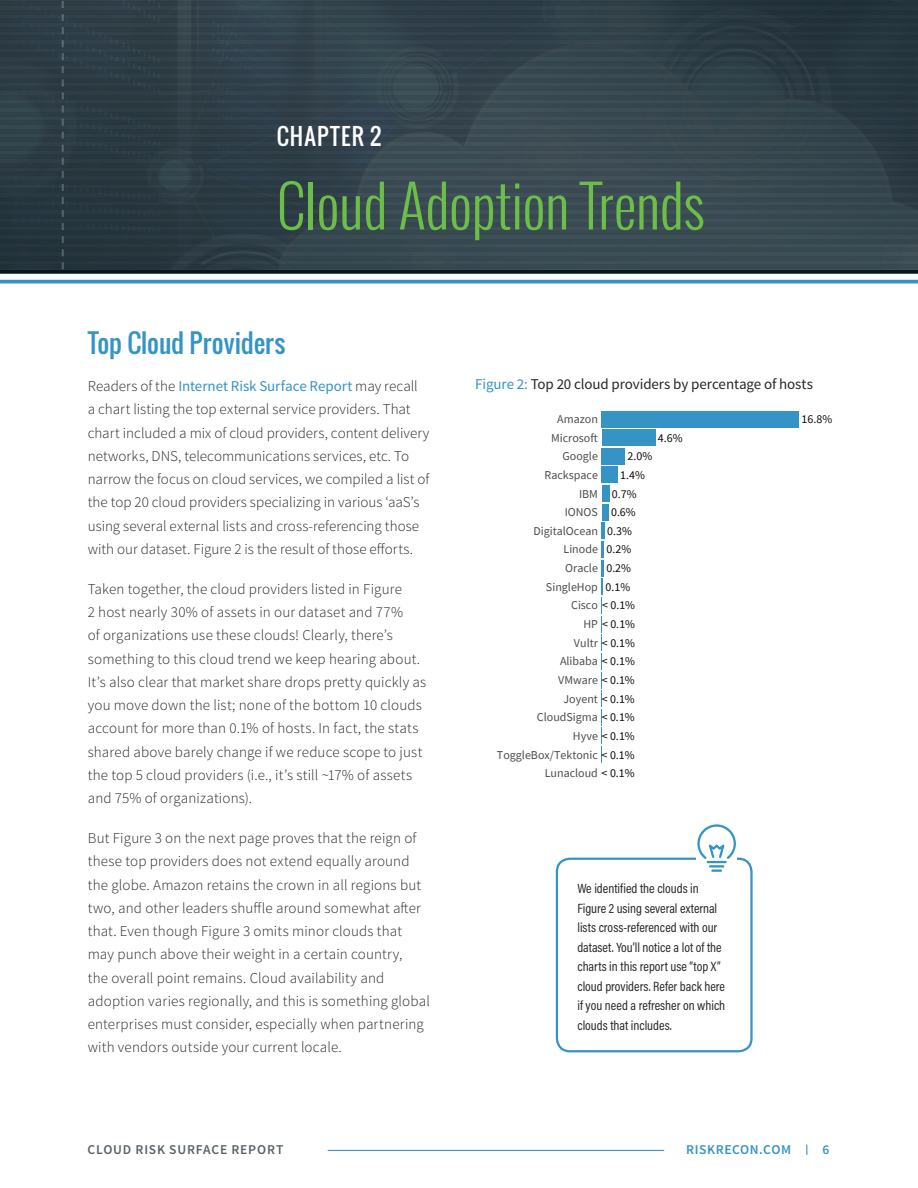
<style>
.page{position:relative;width:918px;height:1188px;background:#fff}
.page>*{position:absolute;margin:0;border:0;box-sizing:border-box;transform-origin:0 0}
.t1{font:300 57px "Oswald";letter-spacing:-.01em;color:#6cbe48}
.t2{font:25.5px "Oswald";color:#3593c6}
.t3{font:22.5px "Oswald";letter-spacing:.05em;color:#fff}
.t4{font:300 15px/23.2px "Source Sans Pro";letter-spacing:.01em;color:#25272b}
.t5{font:15px "Source Sans Pro";letter-spacing:-.005em;color:#25272b}
.t6{font:13.5px/19.5px "Acumin Pro Cond";color:#25272b}
.t7{font:600 13.5px "Source Sans Pro";letter-spacing:.06em;color:#596367}
.t8{font:600 13.5px "Source Sans Pro";letter-spacing:.04em;color:#3593c6}
.t9{font:12px "Source Sans Pro";color:#4d4d4d}
.t10{font:12px/18.6px "Source Sans Pro";color:#0d0d0d}
.s1{font-weight:400;color:#3593c6}
.s2{color:#3593c6}
.s3{color:#0d0d0d}
.s4{color:#4d4d4d}
</style>
<div class="page">
<div style="left:0;top:0;width:918px;height:270px;background:linear-gradient(to right,#27363e,#405259)"></div>
<svg style="left:0;top:0;width:918px;height:245px;background:#31414a"></svg>
<hr style="left:328px;top:1150px;width:336px;height:1px;background:#3593c6">
<svg style="left:51px;top:0;width:24px;height:280px;background:#304048"></svg>
<svg style="left:0;top:280px;width:918px;height:4px;background:#4ea0cd"></svg>
<svg style="left:0;top:270px;width:918px;height:4px;background:#14262e"></svg>
<svg style="left:602px;top:541px;width:2px;height:54px"></svg>
<hr style="left:602px;top:523px;width:3px;height:16px;background:#3593c6">
<div style="left:602px;top:504px;width:7px;height:17px;background:#3593c6"></div>
<div style="left:602px;top:485px;width:7px;height:17px;background:#3593c6"></div>
<div style="left:602px;top:467px;width:16px;height:16px;background:#3593c6"></div>
<div style="left:602px;top:448px;width:23px;height:17px;background:#3593c6"></div>
<div style="left:602px;top:429px;width:53px;height:17px;background:#3593c6"></div>
<div style="left:602px;top:411px;width:197px;height:16px;background:#3593c6"></div>
<div style="left:556px;top:858px;width:197px;height:194px;border:2px solid #3593c6;border-radius:13px"></div>
<svg style="left:697px;top:824px;width:40px;height:48px"></svg>
<h3 class="t3" style="left:277px;top:119px;width:106px">CHAPTER 2</h3>
<h1 class="t1" style="left:277px;top:164px;width:429px">Cloud Adoption Trends</h1>
<h2 class="t2" style="left:88px;top:324px;width:199px">Top Cloud Providers</h2>
<p class="t4" style="left:88px;top:375px;width:343px">Readers of the <span class="s1">Internet Risk Surface Report</span> may recall<br>a chart listing the top external service providers. That chart included a mix of cloud providers, content delivery networks, DNS, telecommunications services, etc. To narrow the focus on cloud services, we compiled a list of the top 20 cloud providers specializing in various ‘aaS’s using several external lists and cross-referencing those with our dataset. Figure 2 is the result of those efforts.</p>
<p class="t4" style="left:88px;top:577px;width:340px">Taken together, the cloud providers listed in Figure<br>2 host nearly 30% of assets in our dataset and 77%<br>of organizations use these clouds! Clearly, there’s something to this cloud trend we keep hearing about.<br>It’s also clear that market share drops pretty quickly as you move down the list; none of the bottom 10 clouds account for more than 0.1% of hosts. In fact, the stats shared above barely change if we reduce scope to just the top 5 cloud providers (i.e., it’s still ~17% of assets and 75% of organizations).</p>
<p class="t4" style="left:88px;top:827px;width:344px">But Figure 3 on the next page proves that the reign of these top providers does not extend equally around the globe. Amazon retains the crown in all regions but two, and other leaders shuffle around somewhat after that. Even though Figure 3 omits minor clouds that may punch above their weight in a certain country,<br>the overall point remains. Cloud availability and adoption varies regionally, and this is something global enterprises must consider, especially when partnering with vendors outside your current locale.</p>
<p class="t5" style="left:475px;top:375px;width:340px"><span class="s2">Figure 2:</span> Top 20 cloud providers by percentage of hosts</p>
<p class="t9" style="left:557px;top:411px;width:42px">Amazon</p>
<p class="t9" style="left:551px;top:430px;width:48px">Microsoft</p>
<p class="t10" style="left:658px;top:428px;width:26px">4.6%</p>
<p class="t9" style="left:562px;top:449px;width:37px">Google</p>
<p class="t10" style="left:628px;top:447px;width:26px">2.0%</p>
<p class="t9" style="left:545px;top:467px;width:55px">Rackspace</p>
<p class="t10" style="left:620px;top:466px;width:26px">1.4%</p>
<p class="t9" style="left:579px;top:486px;width:20px">IBM</p>
<p class="t9" style="left:565px;top:505px;width:35px">IONOS</p>
<p class="t10" style="left:611px;top:484px;width:27px">0.7%<br>0.6%</p>
<p class="t9" style="left:533px;top:523px;width:66px">DigitalOcean</p>
<p class="t10" style="left:607px;top:521px;width:26px">0.3%</p>
<p class="t9" style="left:564px;top:542px;width:36px">Linode</p>
<p class="t10" style="left:607px;top:540px;width:26px">0.2%</p>
<p class="t9" style="left:565px;top:560px;width:34px">Oracle</p>
<p class="t10" style="left:606px;top:559px;width:26px">0.2%</p>
<p class="t9" style="left:546px;top:579px;width:53px">SingleHop</p>
<p class="t10" style="left:605px;top:577px;width:26px">0.1%</p>
<p class="t9" style="left:571px;top:598px;width:66px">Cisco <span class="s3">&lt; 0.1%</span></p>
<p class="t10" style="left:583px;top:615px;width:53px"><span class="s4">HP</span> &lt; 0.1%</p>
<p class="t9" style="left:574px;top:635px;width:63px">Vultr <span class="s3">&lt; 0.1%</span></p>
<p class="t9" style="left:560px;top:654px;width:76px">Alibaba <span class="s3">&lt; 0.1%</span></p>
<p class="t9" style="left:558px;top:672px;width:78px">VMware <span class="s3">&lt; 0.1%</span></p>
<p class="t9" style="left:564px;top:691px;width:73px">Joyent <span class="s3">&lt; 0.1%</span></p>
<p class="t9" style="left:537px;top:710px;width:99px">CloudSigma <span class="s3">&lt; 0.1%</span></p>
<p class="t10" style="left:573px;top:727px;width:63px"><span class="s4">Hyve</span> &lt; 0.1%</p>
<p class="t9" style="left:497px;top:747px;width:139px">ToggleBox/Tektonic <span class="s3">&lt; 0.1%</span></p>
<p class="t9" style="left:545px;top:766px;width:91px">Lunacloud <span class="s3">&lt; 0.1%</span></p>
<p class="t6" style="left:577px;top:879px;width:149px">We identified the clouds in<br>Figure 2 using several external lists cross-referenced with our dataset. You’ll notice a lot of the charts in this report use “top X” cloud providers. Refer back here if you need a refresher on which clouds that includes.</p>
<p class="t10" style="left:802px;top:410px;width:32px">16.8%</p>
<p class="t7" style="left:87px;top:1141px;width:197px">CLOUD RISK SURFACE REPORT</p>
<p class="t8" style="left:686px;top:1141px;width:106px">RISKRECON.COM</p>
<p class="t8" style="left:823px;top:1141px;width:8px">6</p>
</div>
